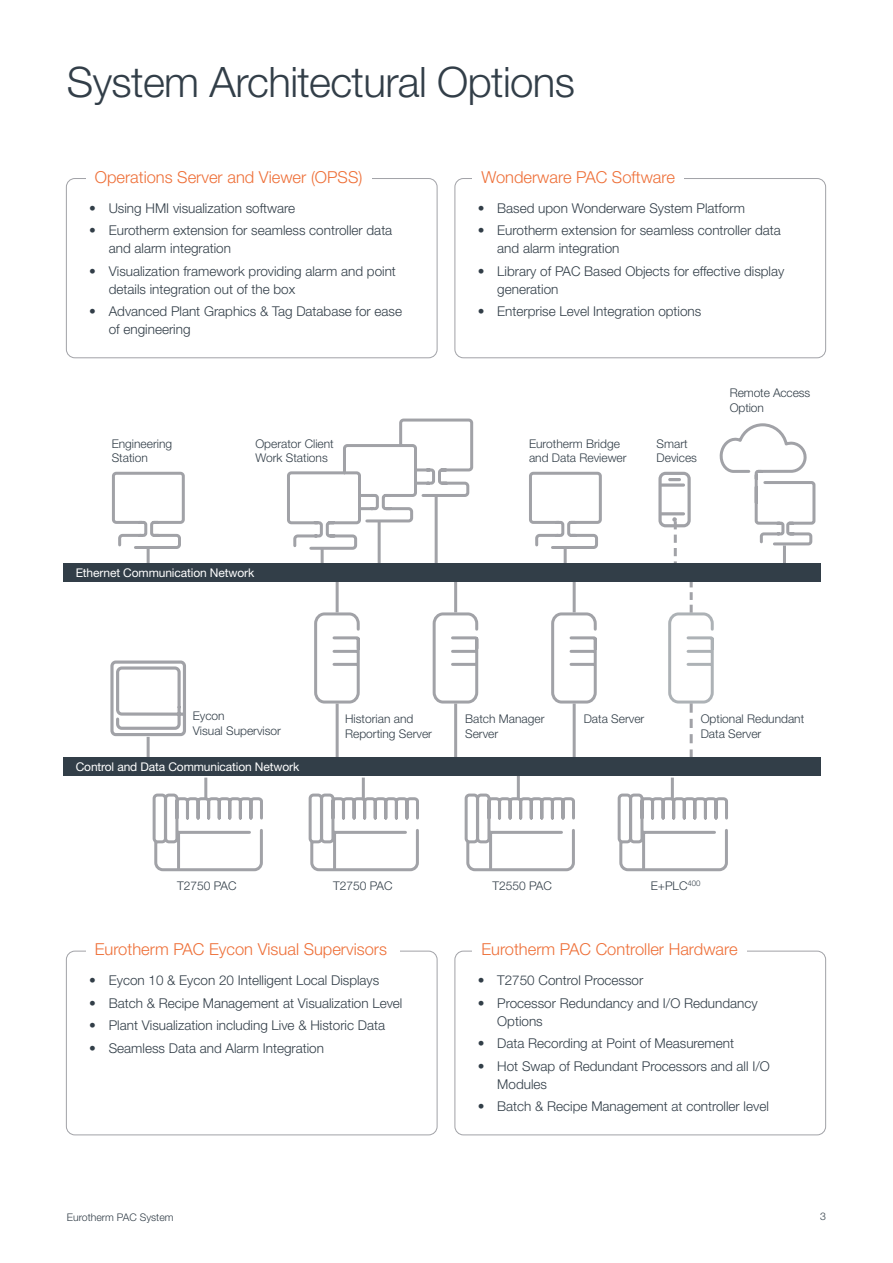
<style>
.page{position:relative;width:893px;height:1263px;background:#fff}
.page>*{position:absolute;margin:0;border:0;box-sizing:border-box;transform-origin:0 0}
.t1{font:300 42px "Helvetica Neue LT Std";letter-spacing:-.015em;color:#323e48}
.t2{font:300 16.5px "Helvetica Neue LT Std";color:#ee7039}
.t3{font:300 13.5px/18px "Helvetica Neue LT Std";color:#323e48}
.t4{font:300 12px/14.2px "Helvetica Neue LT Std";color:#323e48}
.t5{font:12px "Helvetica Neue LT Std";letter-spacing:-.01em;color:#fff}
.t6{font:300 10.5px "Helvetica Neue LT Std";color:#323e48}
</style>
<div class="page">
<div style="left:66px;top:178px;width:371px;height:180px;border:1px solid #a1a2a7;border-radius:9px"></div>
<div style="left:66px;top:951px;width:371px;height:184px;border:1px solid #a1a2a7;border-radius:9px"></div>
<div style="left:454px;top:178px;width:372px;height:180px;border:1px solid #a1a2a7;border-radius:9px"></div>
<div style="left:454px;top:951px;width:372px;height:184px;border:1px solid #a1a2a7;border-radius:9px"></div>
<div style="left:86px;top:162px;width:285px;height:30px;background:#fff"></div>
<div style="left:86px;top:935px;width:313px;height:29px;background:#fff"></div>
<div style="left:472px;top:162px;width:212px;height:30px;background:#fff"></div>
<div style="left:472px;top:935px;width:275px;height:29px;background:#fff"></div>
<hr style="left:783px;top:545px;width:3px;height:22px;background:#a1a2a7">
<hr style="left:671px;top:778px;width:3px;height:21px;background:#a1a2a7">
<svg style="left:617px;top:792px;width:111px;height:80px"></svg>
<hr style="left:362px;top:778px;width:3px;height:21px;background:#a1a2a7">
<hr style="left:204px;top:778px;width:3px;height:21px;background:#a1a2a7">
<hr style="left:517px;top:774px;width:3px;height:25px;background:#a1a2a7">
<svg style="left:464px;top:792px;width:111px;height:80px"></svg>
<svg style="left:308px;top:792px;width:111px;height:80px"></svg>
<svg style="left:152px;top:792px;width:111px;height:80px"></svg>
<svg style="left:719px;top:423px;width:97px;height:123px"></svg>
<hr style="left:378px;top:521px;width:3px;height:49px;background:#a1a2a7">
<hr style="left:435px;top:494px;width:3px;height:76px;background:#a1a2a7">
<hr style="left:336px;top:703px;width:3px;height:55px;background:#a1a2a7">
<hr style="left:147px;top:737px;width:3px;height:21px;background:#a1a2a7">
<hr style="left:564px;top:548px;width:3px;height:22px;background:#a1a2a7">
<hr style="left:321px;top:548px;width:3px;height:22px;background:#a1a2a7">
<hr style="left:147px;top:548px;width:3px;height:22px;background:#a1a2a7">
<hr style="left:336px;top:580px;width:3px;height:32px;background:#a1a2a7">
<svg style="left:529px;top:471px;width:73px;height:79px"></svg>
<svg style="left:112px;top:471px;width:73px;height:79px"></svg>
<svg style="left:110px;top:660px;width:76px;height:78px"></svg>
<svg style="left:287px;top:418px;width:187px;height:133px"></svg>
<svg style="left:658px;top:472px;width:33px;height:91px"></svg>
<svg style="left:314px;top:611px;width:46px;height:94px"></svg>
<hr style="left:454px;top:703px;width:3px;height:55px;background:#a1a2a7">
<hr style="left:454px;top:580px;width:3px;height:32px;background:#a1a2a7">
<svg style="left:432px;top:611px;width:47px;height:94px"></svg>
<hr style="left:573px;top:703px;width:3px;height:55px;background:#a1a2a7">
<hr style="left:573px;top:580px;width:3px;height:32px;background:#a1a2a7">
<svg style="left:551px;top:611px;width:46px;height:94px"></svg>
<svg style="left:668px;top:582px;width:46px;height:175px"></svg>
<div style="left:63px;top:563px;width:757px;height:19px;background:#323e48"></div>
<div style="left:63px;top:757px;width:757px;height:19px;background:#323e48"></div>
<h1 class="t1" style="left:67px;top:56px;width:510px">System Architectural Options</h1>
<p class="t2" style="left:95px;top:167px;width:269px">Operations Server and Viewer (OPSS)</p>
<p class="t3" style="left:89px;top:198px;width:208px">• Using HMI visualization software</p>
<p class="t3" style="left:109px;top:221px;width:285px;text-indent:-19px">• Eurotherm extension for seamless controller data and alarm integration</p>
<p class="t3" style="left:109px;top:261px;width:289px;text-indent:-19px">• Visualization framework providing alarm and point details integration out of the box</p>
<p class="t3" style="left:109px;top:302px;width:295px;text-indent:-19px">• Advanced Plant Graphics &amp; Tag Database for ease of engineering</p>
<p class="t2" style="left:481px;top:167px;width:195px">Wonderware PAC Software</p>
<p class="t3" style="left:478px;top:198px;width:269px">• Based upon Wonderware System Platform</p>
<p class="t3" style="left:497px;top:221px;width:285px;text-indent:-19px">• Eurotherm extension for seamless controller data and alarm integration</p>
<p class="t3" style="left:497px;top:261px;width:289px;text-indent:-19px">• Library of PAC Based Objects for effective display generation</p>
<p class="t3" style="left:478px;top:302px;width:225px">• Enterprise Level Integration options</p>
<p class="t4" style="left:730px;top:386px;width:82px">Remote Access<br>Option</p>
<p class="t4" style="left:112px;top:436px;width:62px">Engineering<br>Station</p>
<p class="t4" style="left:255px;top:436px;width:80px">Operator Client<br>Work Stations</p>
<p class="t4" style="left:529px;top:436px;width:99px">Eurotherm Bridge and Data Reviewer</p>
<p class="t4" style="left:657px;top:436px;width:42px">Smart<br>Devices</p>
<p class="t5" style="left:76px;top:565px;width:180px">Ethernet Communication Network</p>
<p class="t4" style="left:193px;top:709px;width:90px">Eycon<br>Visual Supervisor</p>
<p class="t5" style="left:76px;top:759px;width:225px">Control and Data Communication Network</p>
<p class="t4" style="left:345px;top:712px;width:88px">Historian and<br>Reporting Server</p>
<p class="t4" style="left:465px;top:712px;width:81px">Batch Manager<br>Server</p>
<p class="t4" style="left:584px;top:712px;width:62px">Data Server</p>
<p class="t4" style="left:701px;top:712px;width:105px">Optional Redundant<br>Data Server</p>
<p class="t4" style="left:177px;top:878px;width:61px">T2750 PAC</p>
<p class="t4" style="left:333px;top:878px;width:61px">T2750 PAC</p>
<p class="t4" style="left:492px;top:878px;width:61px">T2550 PAC</p>
<p class="t4" style="left:651px;top:878px;width:51px">E+PLC<sup>400</sup></p>
<p class="t2" style="left:95px;top:939px;width:294px">Eurotherm PAC Eycon Visual Supervisors</p>
<p class="t3" style="left:89px;top:971px;width:292px">• Eycon 10 &amp; Eycon 20 Intelligent Local Displays</p>
<p class="t3" style="left:89px;top:993px;width:315px">• Batch &amp; Recipe Management at Visualization Level</p>
<p class="t3" style="left:89px;top:1016px;width:297px">• Plant Visualization including Live &amp; Historic Data</p>
<p class="t3" style="left:89px;top:1038px;width:236px">• Seamless Data and Alarm Integration</p>
<p class="t2" style="left:481px;top:939px;width:258px">Eurotherm PAC Controller Hardware</p>
<p class="t3" style="left:478px;top:971px;width:167px">• T2750 Control Processor</p>
<p class="t3" style="left:497px;top:993px;width:262px;text-indent:-19px">• Processor Redundancy and I/O Redundancy<br>Options</p>
<p class="t3" style="left:478px;top:1034px;width:258px">• Data Recording at Point of Measurement</p>
<p class="t3" style="left:497px;top:1056px;width:274px;text-indent:-19px">• Hot Swap of Redundant Processors and all I/O<br>Modules</p>
<p class="t3" style="left:478px;top:1097px;width:293px">• Batch &amp; Recipe Management at controller level</p>
<p class="t6" style="left:67px;top:1211px;width:108px">Eurotherm PAC System</p>
<p class="t6" style="left:820px;top:1209px;width:7px">3</p>
</div>
